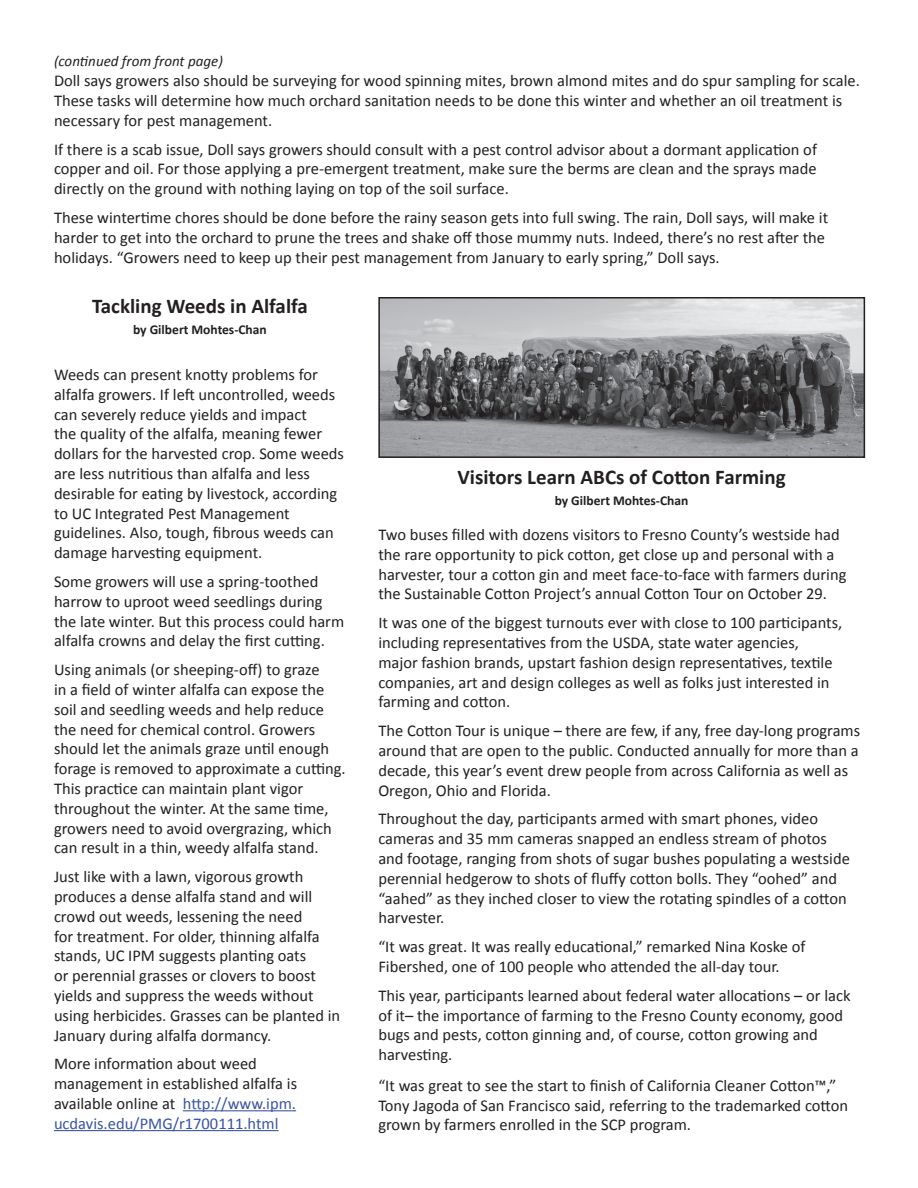
<style>
.page{position:relative;width:918px;height:1188px;background:#fff}
.page>*{position:absolute;margin:0;border:0;box-sizing:border-box;transform-origin:0 0}
.t1{font:700 21px "Calibri";color:#231f20}
.t2{font:16.5px/19.8px "Calibri";color:#231f20}
.t3{font:italic 15px "Calibri";color:#231f20}
.t4{font:700 13.5px "Calibri";color:#231f20}
.s1{color:#3853a3}
</style>
<div class="page">
<hr style="left:183px;top:1110px;width:113px;height:1px;background:#3853a3">
<hr style="left:54px;top:1130px;width:225px;height:1px;background:#3853a3">
<img style="left:381px;top:300px;width:481px;height:155px">
<div style="left:378px;top:297px;width:487px;height:161px;border:2px solid #231f20"></div>
<p class="t3" style="left:54px;top:51px;width:170px">(continued from front page)</p>
<p class="t2" style="left:54px;top:71px;width:807px">Doll says growers also should be surveying for wood spinning mites, brown almond mites and do spur sampling for scale.<br>These tasks will determine how much orchard sanitation needs to be done this winter and whether an oil treatment is necessary for pest management.</p>
<p class="t2" style="left:54px;top:139px;width:765px;text-align:justify">If there is a scab issue, Doll says growers should consult with a pest control advisor about a dormant application of copper and oil. For those applying a pre-emergent treatment, make sure the berms are clean and the sprays made directly on the ground with nothing laying on top of the soil surface.</p>
<p class="t2" style="left:54px;top:208px;width:776px">These wintertime chores should be done before the rainy season gets into full swing. The rain, Doll says, will make it harder to get into the orchard to prune the trees and shake off those mummy nuts. Indeed, there’s no rest after the holidays. “Growers need to keep up their pest management from January to early spring,” Doll says.</p>
<p class="t1" style="left:92px;top:292px;width:217px">Tackling Weeds in Alfalfa</p>
<p class="t4" style="left:133px;top:321px;width:135px">by Gilbert Mohtes-Chan</p>
<p class="t2" style="left:54px;top:365px;width:292px">Weeds can present knotty problems for alfalfa growers. If left uncontrolled, weeds can severely reduce yields and impact<br>the quality of the alfalfa, meaning fewer dollars for the harvested crop. Some weeds are less nutritious than alfalfa and less desirable for eating by livestock, according to UC Integrated Pest Management guidelines. Also, tough, fibrous weeds can damage harvesting equipment.</p>
<p class="t2" style="left:54px;top:572px;width:292px">Some growers will use a spring-toothed harrow to uproot weed seedlings during the late winter. But this process could harm alfalfa crowns and delay the first cutting.</p>
<p class="t2" style="left:54px;top:660px;width:293px">Using animals (or sheeping-off) to graze<br>in a field of winter alfalfa can expose the soil and seedling weeds and help reduce the need for chemical control. Growers should let the animals graze until enough forage is removed to approximate a cutting.<br>This practice can maintain plant vigor throughout the winter. At the same time, growers need to avoid overgrazing, which can result in a thin, weedy alfalfa stand.</p>
<p class="t2" style="left:54px;top:867px;width:288px">Just like with a lawn, vigorous growth produces a dense alfalfa stand and will crowd out weeds, lessening the need<br>for treatment. For older, thinning alfalfa stands, UC IPM suggests planting oats<br>or perennial grasses or clovers to boost yields and suppress the weeds without using herbicides. Grasses can be planted in January during alfalfa dormancy.</p>
<p class="t2" style="left:54px;top:1054px;width:245px">More information about weed management in established alfalfa is available online at <span class="s1">http://www.ipm. ucdavis.edu/PMG/r1700111.html</span></p>
<p class="t1" style="left:457px;top:463px;width:330px">Visitors Learn ABCs of Cotton Farming</p>
<p class="t4" style="left:555px;top:492px;width:135px">by Gilbert Mohtes-Chan</p>
<p class="t2" style="left:378px;top:525px;width:470px">Two buses filled with dozens visitors to Fresno County’s westside had the rare opportunity to pick cotton, get close up and personal with a harvester, tour a cotton gin and meet face-to-face with farmers during the Sustainable Cotton Project’s annual Cotton Tour on October 29.</p>
<p class="t2" style="left:378px;top:613px;width:466px">It was one of the biggest turnouts ever with close to 100 participants, including representatives from the USDA, state water agencies, major fashion brands, upstart fashion design representatives, textile companies, art and design colleges as well as folks just interested in farming and cotton.</p>
<p class="t2" style="left:378px;top:721px;width:483px">The Cotton Tour is unique – there are few, if any, free day-long programs around that are open to the public. Conducted annually for more than a decade, this year’s event drew people from across California as well as Oregon, Ohio and Florida.</p>
<p class="t2" style="left:378px;top:809px;width:473px">Throughout the day, participants armed with smart phones, video cameras and 35 mm cameras snapped an endless stream of photos and footage, ranging from shots of sugar bushes populating a westside perennial hedgerow to shots of fluffy cotton bolls. They “oohed” and “aahed” as they inched closer to view the rotating spindles of a cotton harvester.</p>
<p class="t2" style="left:378px;top:937px;width:429px">“It was great. It was really educational,” remarked Nina Koske of<br>Fibershed, one of 100 people who attended the all-day tour.</p>
<p class="t2" style="left:378px;top:985px;width:474px">This year, participants learned about federal water allocations – or lack of it– the importance of farming to the Fresno County economy, good bugs and pests, cotton ginning and, of course, cotton growing and harvesting.</p>
<p class="t2" style="left:378px;top:1075px;width:471px">“It was great to see the start to finish of California Cleaner Cotton™,”<br>Tony Jagoda of San Francisco said, referring to the trademarked cotton grown by farmers enrolled in the SCP program.</p>
</div>
